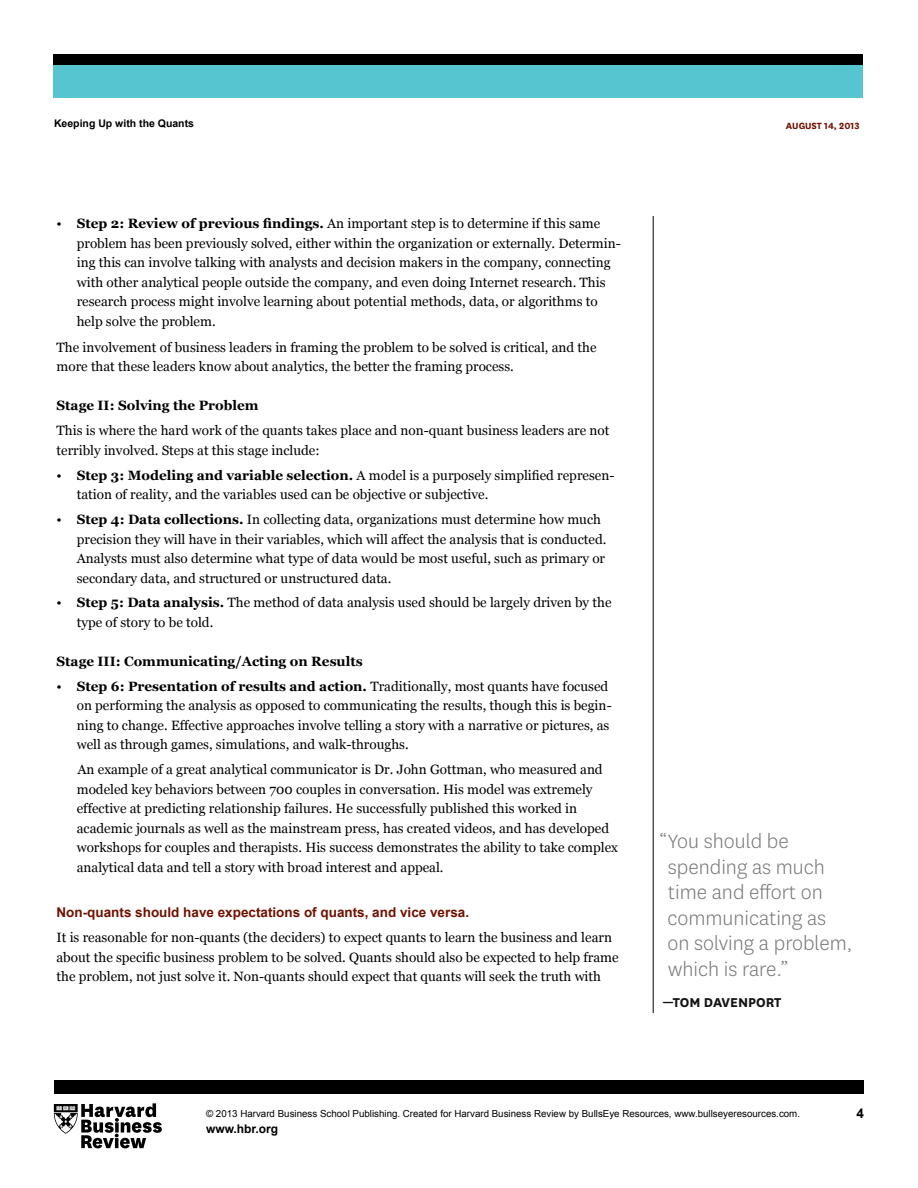
<style>
.page{position:relative;width:918px;height:1188px;background:#fff}
.page>*{position:absolute;margin:0;border:0;box-sizing:border-box;transform-origin:0 0}
.t1{font:300 22.5px/25.5px "National HBR";color:#77787b}
.t2{font:700 15px "National HBR";color:#141414}
.t3{font:13.5px/19.5px "Georgia";color:#000}
.t4{font:700 13.5px "Georgia";color:#000}
.t5{font:700 13.5px "Arial";color:#000}
.t6{font:700 12px "Arial";color:#000}
.t7{font:700 10.5px "Arial";color:#000}
.t8{font:700 10.5px "National HBR";color:#6f1200}
.t9{font:9.75px "Arial";color:#000}
.s1{font-weight:700}
.s2{font-family:"Arial";font-weight:700;color:#6f1200}
</style>
<div class="page">
<div style="left:54px;top:1080px;width:810px;height:14px;background:#000"></div>
<svg style="left:53px;top:1103px;width:109px;height:45px"></svg>
<hr style="left:653px;top:216px;width:1px;height:797px;background:#000">
<div style="left:53px;top:64px;width:810px;height:33px;background:#56c5d0"></div>
<div style="left:53px;top:54px;width:810px;height:10px;background:#000"></div>
<p class="t7" style="left:54px;top:117px;width:142px">Keeping Up with the Quants</p>
<p class="t8" style="left:786px;top:118px;width:75px">AUGUST 14, 2013</p>
<p class="t3" style="left:77px;top:214px;width:546px;text-indent:-20px">• <span class="s1">Step 2: Review of previous findings.</span> An important step is to determine if this same problem has been previously solved, either within the organization or externally. Determin&shy;ing this can involve talking with analysts and decision makers in the company, connecting with other analytical people outside the company, and even doing Internet research. This research process might involve learning about potential methods, data, or algorithms to help solve the problem.</p>
<p class="t3" style="left:57px;top:338px;width:542px">The involvement of business leaders in framing the problem to be solved is critical, and the more that these leaders know about analytics, the better the framing process.</p>
<p class="t3" style="left:57px;top:394px;width:555px;line-height:24.9px"><span class="s1">Stage II: Solving the Problem<br></span>This is where the hard work of the quants takes place and non-quant business leaders are not</p>
<p class="t3" style="left:57px;top:441px;width:265px">terribly involved. Steps at this stage include:</p>
<p class="t3" style="left:77px;top:466px;width:539px;text-indent:-20px">• <span class="s1">Step 3: Modeling and variable selection.</span> A model is a purposely simplified represen&shy;tation of reality, and the variables used can be objective or subjective.</p>
<p class="t3" style="left:77px;top:510px;width:531px;text-indent:-20px">• <span class="s1">Step 4: Data collections.</span> In collecting data, organizations must determine how much precision they will have in their variables, which will affect the analysis that is conducted.<br>Analysts must also determine what type of data would be most useful, such as primary or secondary data, and structured or unstructured data.</p>
<p class="t3" style="left:77px;top:593px;width:536px;text-indent:-20px">• <span class="s1">Step 5: Data analysis.</span> The method of data analysis used should be largely driven by the type of story to be told.</p>
<p class="t4" style="left:57px;top:653px;width:308px">Stage III: Communicating/Acting on Results</p>
<p class="t3" style="left:77px;top:677px;width:536px;text-indent:-20px">• <span class="s1">Step 6: Presentation of results and action.</span> Traditionally, most quants have focused on performing the analysis as opposed to communicating the results, though this is begin&shy;ning to change. Effective approaches involve telling a story with a narrative or pictures, as well as through games, simulations, and walk-throughs.</p>
<p class="t3" style="left:77px;top:760px;width:543px">An example of a great analytical communicator is Dr. John Gottman, who measured and modeled key behaviors between 700 couples in conversation. His model was extremely effective at predicting relationship failures. He successfully published this worked in academic journals as well as the mainstream press, has created videos, and has developed workshops for couples and therapists. His success demonstrates the ability to take complex analytical data and tell a story with broad interest and appeal.</p>
<p class="t3" style="left:57px;top:901px;width:557px;line-height:24.9px"><span class="s2">Non-quants should have expectations of quants, and vice versa.<br></span>It is reasonable for non-quants (the deciders) to expect quants to learn the business and learn</p>
<p class="t3" style="left:57px;top:948px;width:564px">about the specific business problem to be solved. Quants should also be expected to help frame the problem, not just solve it. Non-quants should expect that quants will seek the truth with</p>
<p class="t1" style="left:668px;top:828px;width:186px;text-indent:-8px">“You should be spending as much time and effort on communicating as on solving a problem, which is rare.”</p>
<p class="t2" style="left:662px;top:992px;width:121px">—TOM DAVENPORT</p>
<p class="t9" style="left:206px;top:1107px;width:596px">© 2013 Harvard Business School Publishing. Created for Harvard Business Review by BullsEye Resources, www.bullseyeresources.com.</p>
<p class="t6" style="left:206px;top:1121px;width:74px">www.hbr.org</p>
<p class="t5" style="left:856px;top:1104px;width:9px">4</p>
</div>
